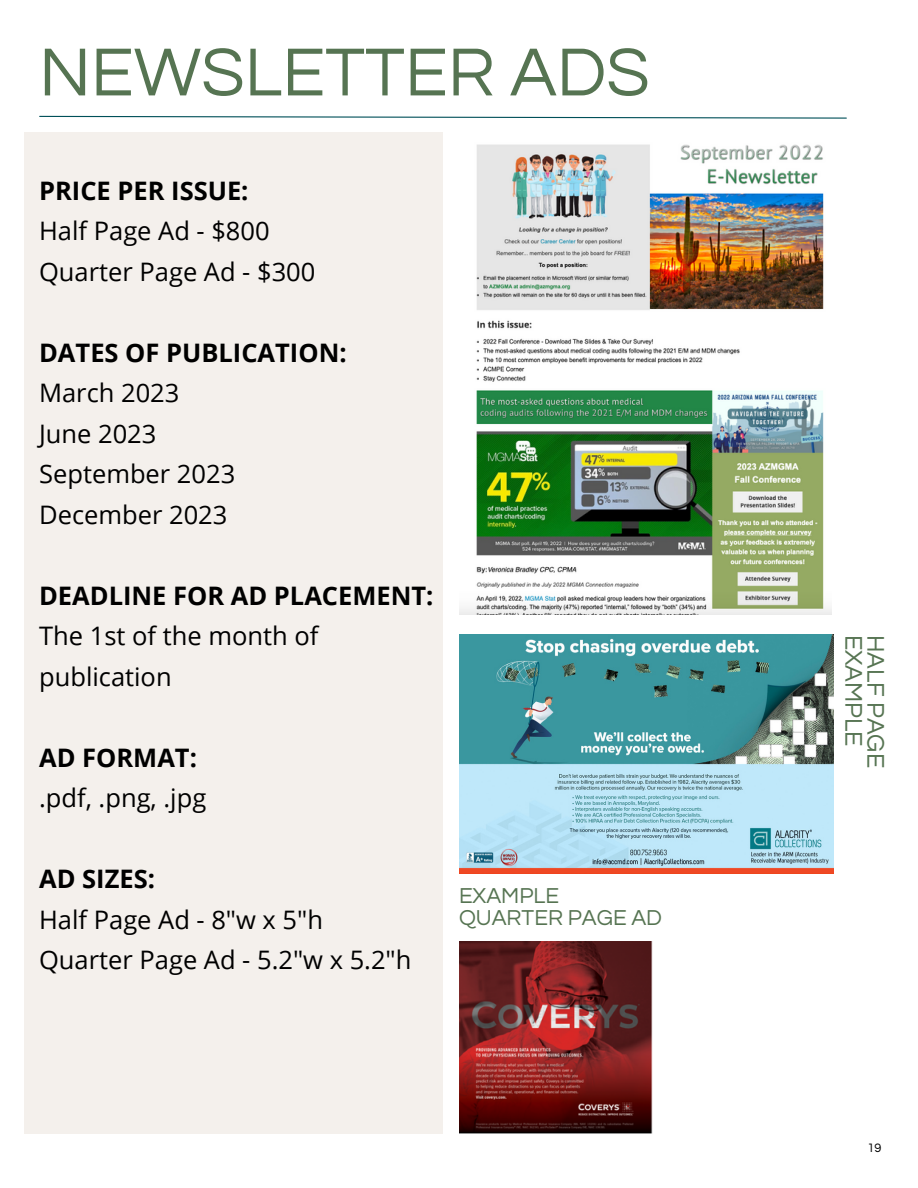
<style>
.page{position:relative;width:918px;height:1188px;background:#fff}
.page>*{position:absolute;margin:0;border:0;box-sizing:border-box;transform-origin:0 0}
.t1{font:70.5px "Questrial";color:#567452}
.t2{font:25.5px/40.5px "Open Sans";color:#000}
.t3{font:700 25.5px "Open Sans";color:#000}
.t4{font:25.05px/21.8px "Questrial";color:#567452}
.t5{font:22.5px/21.9px "Questrial";color:#567452}
.t6{font:12.75px "Questrial";color:#000}
</style>
<div class="page">
<div style="left:24px;top:133px;width:419px;height:1001px;background:#f4f0ec"></div>
<svg style="left:39px;top:115px;width:808px;height:4px"></svg>
<img style="left:459px;top:941px;width:193px;height:193px">
<img style="left:459px;top:635px;width:375px;height:238px">
<img style="left:459px;top:144px;width:372px;height:470px">
<h1 class="t1" style="left:39px;top:38px;width:612px">NEWSLETTER ADS</h1>
<p class="t3" style="left:39px;top:173px;width:211px">PRICE PER ISSUE:</p>
<p class="t2" style="left:39px;top:210px;width:278px">Half Page Ad - $800<br>Quarter Page Ad - $300</p>
<p class="t3" style="left:39px;top:335px;width:309px">DATES OF PUBLICATION:</p>
<p class="t2" style="left:39px;top:372px;width:198px">March 2023<br>June 2023<br>September 2023<br>December 2023</p>
<p class="t3" style="left:39px;top:578px;width:396px">DEADLINE FOR AD PLACEMENT:</p>
<p class="t2" style="left:39px;top:615px;width:281px">The 1st of the month of publication</p>
<p class="t3" style="left:39px;top:740px;width:159px">AD FORMAT:</p>
<p class="t2" style="left:39px;top:777px;width:169px">.pdf, .png, .jpg</p>
<p class="t3" style="left:39px;top:861px;width:117px">AD SIZES:</p>
<p class="t2" style="left:39px;top:899px;width:374px">Half Page Ad - 8"w x 5"h<br>Quarter Page Ad - 5.2"w x 5.2"h</p>
<p class="t5" style="left:459px;top:885px;width:205px">EXAMPLE<br>QUARTER PAGE AD</p>
<p class="t4" style="left:886px;top:635px;width:135px;rotate:90deg">HALF PAGE<br>EXAMPLE</p>
<p class="t6" style="left:867px;top:1141px;width:15px">19</p>
</div>
